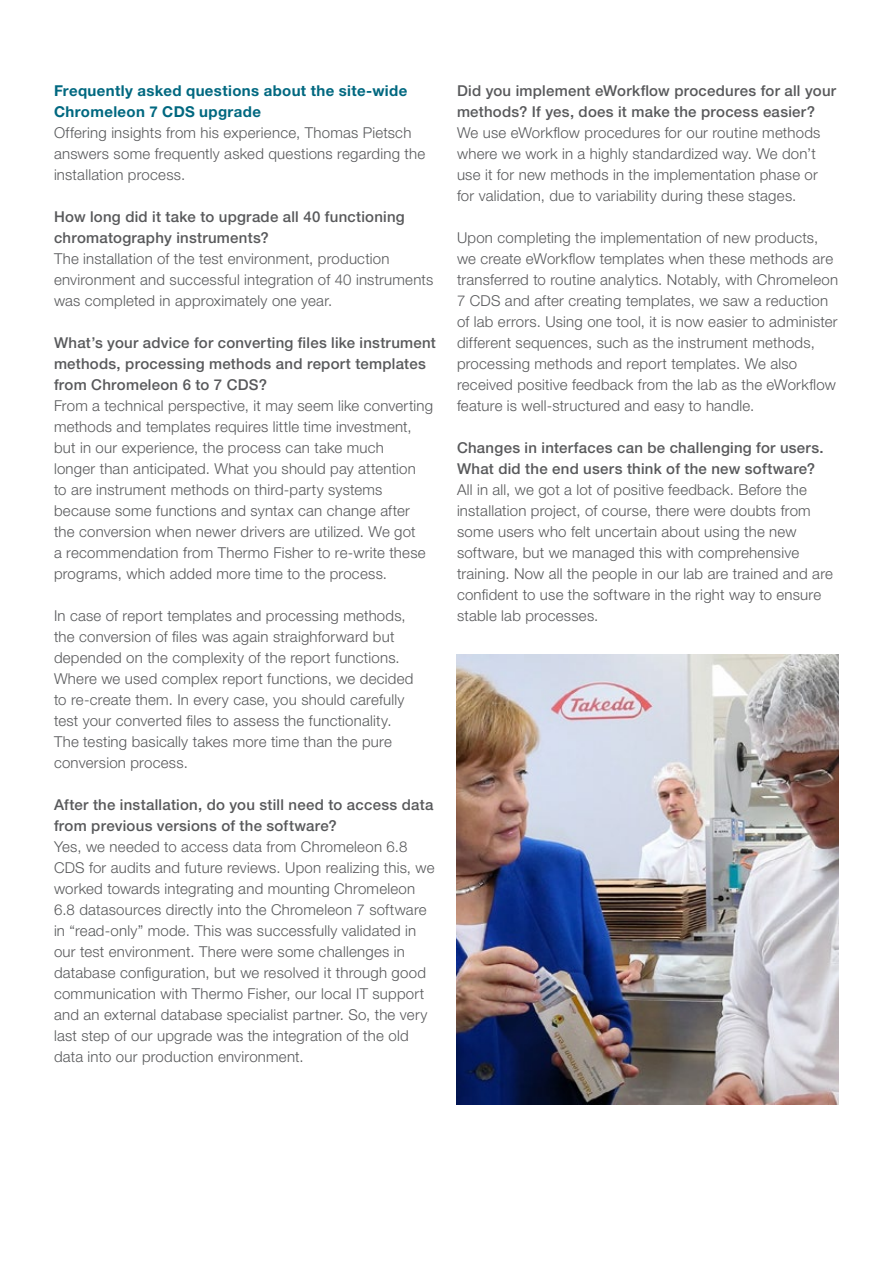
<style>
.page{position:relative;width:893px;height:1263px;background:#fff}
.page>*{position:absolute;margin:0;border:0;box-sizing:border-box;transform-origin:0 0}
.t1{font:300 15px/21px "Helvetica Neue LT Std";letter-spacing:.015em;color:#58595b}
.t2{font:500 15px/21px "Helvetica Neue LT Std";letter-spacing:.015em;color:#58595b}
.t3{font:700 15px/21px "Helvetica Neue LT Std";letter-spacing:.025em;color:#006880}
</style>
<div class="page">
<img style="left:457px;top:655px;width:382px;height:449px">
<p class="t3" style="left:54px;top:80px;width:355px">Frequently asked questions about the site-wide<br>Chromeleon 7 CDS upgrade</p>
<p class="t1" style="left:54px;top:122px;width:373px">Offering insights from his experience, Thomas Pietsch answers some frequently asked questions regarding the installation process.</p>
<p class="t2" style="left:54px;top:206px;width:352px">How long did it take to upgrade all 40 functioning chromatography instruments?</p>
<p class="t1" style="left:54px;top:248px;width:381px">The installation of the test environment, production environment and successful integration of 40 instruments was completed in approximately one year.</p>
<p class="t2" style="left:54px;top:332px;width:383px">What’s your advice for converting files like instrument methods, processing methods and report templates from Chromeleon 6 to 7 CDS?</p>
<p class="t1" style="left:54px;top:395px;width:381px">From a technical perspective, it may seem like converting methods and templates requires little time investment, but in our experience, the process can take much<br>longer than anticipated. What you should pay attention<br>to are instrument methods on third-party systems because some functions and syntax can change after the conversion when newer drivers are utilized. We got<br>a recommendation from Thermo Fisher to re-write these programs, which added more time to the process.</p>
<p class="t1" style="left:54px;top:605px;width:361px">In case of report templates and processing methods, the conversion of files was again straighforward but depended on the complexity of the report functions.<br>Where we used complex report functions, we decided to re-create them. In every case, you should carefully test your converted files to assess the functionality.<br>The testing basically takes more time than the pure conversion process.</p>
<p class="t2" style="left:54px;top:794px;width:381px">After the installation, do you still need to access data from previous versions of the software?</p>
<p class="t1" style="left:54px;top:836px;width:382px">Yes, we needed to access data from Chromeleon 6.8<br>CDS for audits and future reviews. Upon realizing this, we worked towards integrating and mounting Chromeleon 6.8 datasources directly into the Chromeleon 7 software in “read-only” mode. This was successfully validated in our test environment. There were some challenges in database configuration, but we resolved it through good communication with Thermo Fisher, our local IT support and an external database specialist partner. So, the very last step of our upgrade was the integration of the old data into our production environment.</p>
<p class="t2" style="left:457px;top:80px;width:381px">Did you implement eWorkflow procedures for all your methods? If yes, does it make the process easier?</p>
<p class="t1" style="left:457px;top:122px;width:365px">We use eWorkflow procedures for our routine methods where we work in a highly standardized way. We don’t use it for new methods in the implementation phase or for validation, due to variability during these stages.</p>
<p class="t1" style="left:457px;top:227px;width:383px">Upon completing the implementation of new products, we create eWorkflow templates when these methods are transferred to routine analytics. Notably, with Chromeleon 7 CDS and after creating templates, we saw a reduction of lab errors. Using one tool, it is now easier to administer different sequences, such as the instrument methods, processing methods and report templates. We also received positive feedback from the lab as the eWorkflow feature is well-structured and easy to handle.</p>
<p class="t2" style="left:457px;top:437px;width:368px">Changes in interfaces can be challenging for users.<br>What did the end users think of the new software?</p>
<p class="t1" style="left:457px;top:479px;width:377px">All in all, we got a lot of positive feedback. Before the installation project, of course, there were doubts from some users who felt uncertain about using the new software, but we managed this with comprehensive training. Now all the people in our lab are trained and are confident to use the software in the right way to ensure stable lab processes.</p>
</div>
